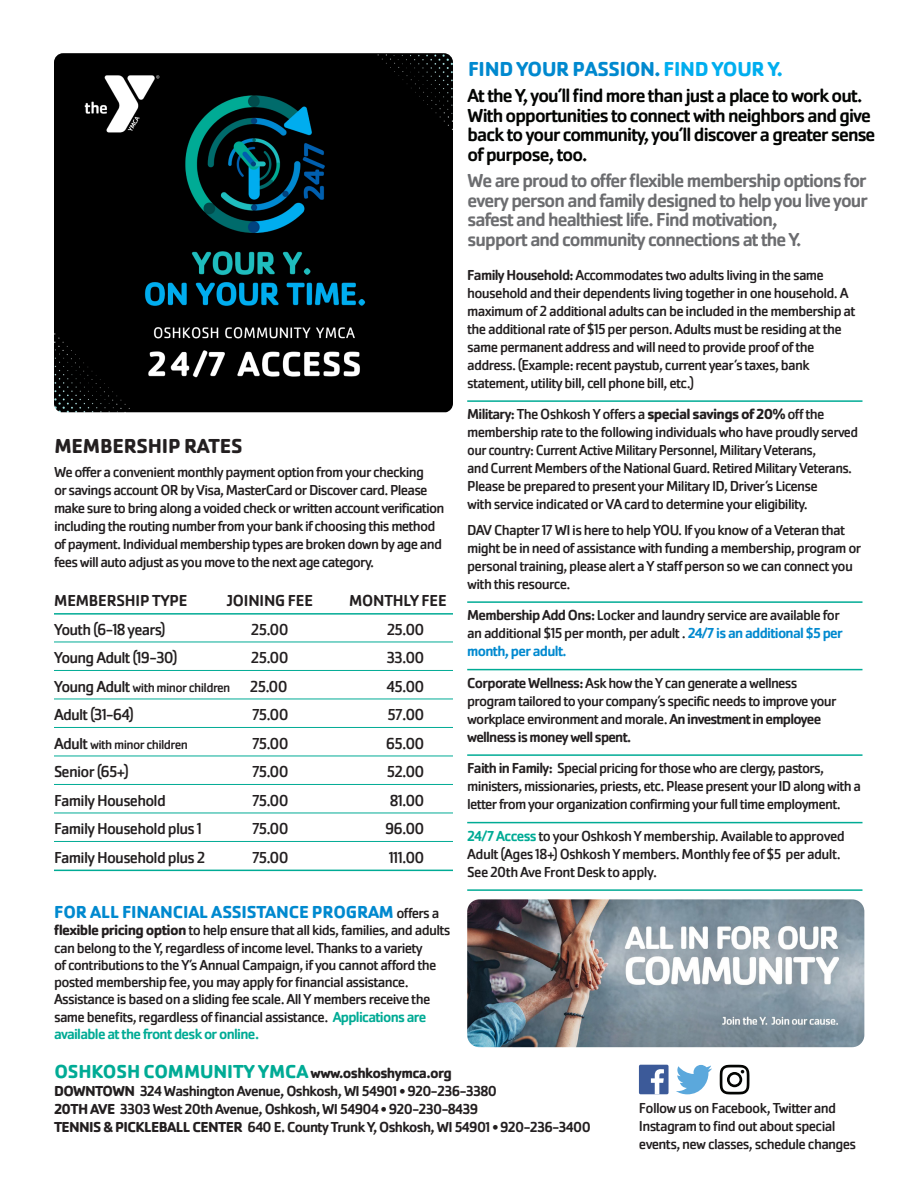
<style>
.page{position:relative;width:918px;height:1188px;background:#fff}
.page>*{position:absolute;margin:0;border:0;box-sizing:border-box;transform-origin:0 0}
.t1{font:700 21px "Cachet Pro";letter-spacing:-.015em;color:#0089cf}
.t2{font:700 21px "Cachet Pro";letter-spacing:-.01em;color:#231f20}
.t3{font:500 19.5px/19.5px "Cachet Pro";letter-spacing:-.045em;color:#6c6d70;text-align:justify}
.t4{font:500 19.5px/19.5px "Cachet Pro";letter-spacing:-.045em;color:#040503}
.t5{font:700 19.5px "Cachet Pro";letter-spacing:-.005em;color:#00ab95}
.t6{font:700 18px "Cachet Pro";letter-spacing:-.01em;color:#0089cf}
.t7{font:16.5px "Cachet Pro";letter-spacing:-.045em;color:#231f20}
.t8{font:500 16.5px "Cachet Pro";letter-spacing:-.01em;color:#231f20}
.t9{font:15px/18px "Cachet Pro";letter-spacing:-.045em;color:#231f20}
.t10{font:500 15px "Cachet Pro";letter-spacing:-.04em;color:#231f20}
.t11{font:13.5px "Cachet Pro";letter-spacing:-.045em;color:#231f20}
.s1{font-size:16.5px}
.s2{font-weight:400;font-size:15px;color:#231f20}
.s3{font-weight:700}
.s4{font-weight:500;color:#00ab95}
.s5{color:#00aeef}
.s6{font-weight:500}
.s7{font-weight:500;color:#0089cf}
.s8{font-size:15px;color:#231f20}
</style>
<div class="page">
<hr style="left:54px;top:613px;width:399px;height:2px;background:#00ab95">
<hr style="left:54px;top:642px;width:399px;height:1px;background:#00ab95">
<hr style="left:54px;top:670px;width:399px;height:1px;background:#00ab95">
<hr style="left:54px;top:699px;width:399px;height:1px;background:#00ab95">
<hr style="left:54px;top:727px;width:399px;height:1px;background:#00ab95">
<hr style="left:54px;top:756px;width:399px;height:1px;background:#00ab95">
<hr style="left:54px;top:784px;width:399px;height:1px;background:#00ab95">
<hr style="left:54px;top:813px;width:399px;height:1px;background:#00ab95">
<hr style="left:54px;top:841px;width:399px;height:1px;background:#00ab95">
<hr style="left:54px;top:870px;width:399px;height:1px;background:#00ab95">
<hr style="left:467px;top:400px;width:395px;height:2px;background:#00ab95">
<hr style="left:467px;top:601px;width:395px;height:2px;background:#00ab95">
<hr style="left:467px;top:669px;width:395px;height:1px;background:#00ab95">
<hr style="left:467px;top:754px;width:395px;height:2px;background:#00ab95">
<hr style="left:467px;top:822px;width:395px;height:1px;background:#00ab95">
<hr style="left:467px;top:889px;width:395px;height:2px;background:#00ab95">
<svg style="left:676px;top:1065px;width:36px;height:29px"></svg>
<div style="left:639px;top:1065px;width:30px;height:29px;background:#3c5a99;border-radius:2px"></div>
<svg style="left:651px;top:1069px;width:13px;height:25px"></svg>
<svg style="left:720px;top:1065px;width:29px;height:29px"></svg>
<img style="left:54px;top:53px;width:399px;height:359px">
<img style="left:467px;top:899px;width:397px;height:148px">
<p class="t2" style="left:54px;top:432px;width:190px">MEMBERSHIP RATES</p>
<p class="t9" style="left:54px;top:464px;width:392px">We offer a convenient monthly payment option from your checking<br>or savings account OR by Visa, MasterCard or Discover card. Please make sure to bring along a voided check or written account verification including the routing number from your bank if choosing this method of payment. Individual membership types are broken down by age and fees will auto adjust as you move to the next age category.</p>
<p class="t8" style="left:54px;top:591px;width:135px">MEMBERSHIP TYPE</p>
<p class="t8" style="left:226px;top:591px;width:88px">JOINING FEE</p>
<p class="t8" style="left:349px;top:591px;width:99px">MONTHLY FEE</p>
<p class="t7" style="left:54px;top:620px;width:113px">Youth (6-18 years)</p>
<p class="t7" style="left:251px;top:620px;width:39px">25.00</p>
<p class="t7" style="left:387px;top:620px;width:39px">25.00</p>
<p class="t7" style="left:54px;top:648px;width:125px">Young Adult (19-30)</p>
<p class="t7" style="left:251px;top:648px;width:39px">25.00</p>
<p class="t7" style="left:387px;top:648px;width:39px">33.00</p>
<p class="t11" style="left:54px;top:680px;width:235px"><span class="s1">Young Adult</span> with minor children <span class="s1">25.00</span></p>
<p class="t7" style="left:387px;top:677px;width:39px">45.00</p>
<p class="t7" style="left:54px;top:705px;width:82px">Adult (31-64)</p>
<p class="t7" style="left:252px;top:705px;width:38px">75.00</p>
<p class="t7" style="left:388px;top:705px;width:38px">57.00</p>
<p class="t11" style="left:54px;top:737px;width:136px"><span class="s1">Adult</span> with minor children</p>
<p class="t7" style="left:252px;top:734px;width:38px">75.00</p>
<p class="t7" style="left:386px;top:734px;width:40px">65.00</p>
<p class="t7" style="left:54px;top:762px;width:77px">Senior (65+)</p>
<p class="t7" style="left:252px;top:762px;width:38px">75.00</p>
<p class="t7" style="left:387px;top:762px;width:39px">52.00</p>
<p class="t7" style="left:54px;top:791px;width:113px">Family Household</p>
<p class="t7" style="left:252px;top:791px;width:38px">75.00</p>
<p class="t7" style="left:390px;top:791px;width:36px">81.00</p>
<p class="t7" style="left:54px;top:819px;width:150px">Family Household plus 1</p>
<p class="t7" style="left:252px;top:819px;width:38px">75.00</p>
<p class="t7" style="left:385px;top:819px;width:41px">96.00</p>
<p class="t7" style="left:54px;top:848px;width:153px">Family Household plus 2</p>
<p class="t7" style="left:252px;top:848px;width:38px">75.00</p>
<p class="t7" style="left:389px;top:848px;width:37px">111.00</p>
<p class="t6" style="left:54px;top:901px;width:387px">FOR ALL FINANCIAL ASSISTANCE PROGRAM <span class="s2">offers a</span></p>
<p class="t9" style="left:54px;top:922px;width:398px;line-height:17.2px"><span class="s3">flexible pricing option</span> to help ensure that all kids, families, and adults can belong to the Y, regardless of income level. Thanks to a variety<br>of contributions to the Y’s Annual Campaign, if you cannot afford the posted membership fee, you may apply for financial assistance.</p>
<p class="t9" style="left:54px;top:991px;width:378px;line-height:17.2px">Assistance is based on a sliding fee scale. All Y members receive the same benefits, regardless of financial assistance. <span class="s4">Applications are available at the front desk or online.</span></p>
<p class="t1" style="left:468px;top:56px;width:316px">FIND YOUR PASSION. <span class="s5">FIND YOUR Y.</span></p>
<p class="t4" style="left:468px;top:86px;width:409px">At the Y, you’ll find more than just a place to work out.<br>With opportunities to connect with neighbors and give back to your community, you’ll discover a greater sense of purpose, too.</p>
<p class="t3" style="left:468px;top:171px;width:402px">We are proud to offer flexible membership options for every person and family designed to help you live your safest and healthiest life. Find motivation,</p>
<p class="t3" style="left:468px;top:230px;width:336px">support and community connections at the Y.</p>
<p class="t9" style="left:467px;top:266px;width:390px"><span class="s6">Family Household:</span> Accommodates two adults living in the same household and their dependents living together in one household. A maximum of 2 additional adults can be included in the membership at the additional rate of $15 per person. Adults must be residing at the same permanent address and will need to provide proof of the address. (Example: recent paystub, current year’s taxes, bank statement, utility bill, cell phone bill, etc.)</p>
<p class="t9" style="left:467px;top:406px;width:392px"><span class="s6">Military:</span> The Oshkosh Y offers a <span class="s3">special savings of 20%</span> off the membership rate to the following individuals who have proudly served our country: Current Active Military Personnel, Military Veterans,<br>and Current Members of the National Guard. Retired Military Veterans.<br>Please be prepared to present your Military ID, Driver’s License<br>with service indicated or VA card to determine your eligibility.</p>
<p class="t9" style="left:467px;top:521px;width:396px">DAV Chapter 17 WI is here to help YOU. If you know of a Veteran that might be in need of assistance with funding a membership, program or personal training, please alert a Y staff person so we can connect you with this resource.</p>
<p class="t9" style="left:467px;top:607px;width:377px"><span class="s6">Membership Add Ons:</span> Locker and laundry service are available for an additional $15 per month, per adult . <span class="s7">24/7 is an additional $5 per month, per adult.</span></p>
<p class="t9" style="left:467px;top:674px;width:371px"><span class="s6">Corporate Wellness:</span> Ask how the Y can generate a wellness program tailored to your company’s specific needs to improve your workplace environment and morale. <span class="s6">An investment in employee wellness is money well spent.</span></p>
<p class="t9" style="left:467px;top:760px;width:395px"><span class="s6">Faith in Family:</span> Special pricing for those who are clergy, pastors, ministers, missionaries, priests, etc. Please present your ID along with a letter from your organization confirming your full time employment.</p>
<p class="t9" style="left:467px;top:827px;width:379px"><span class="s4">24/7 Access</span> to your Oshkosh Y membership. Available to approved<br>Adult (Ages 18+) Oshkosh Y members. Monthly fee of $5 per adult.<br>See 20th Ave Front Desk to apply.</p>
<p class="t5" style="left:54px;top:1059px;width:399px">OSHKOSH COMMUNITY YMCA <span class="s8">www.oshkoshymca.org</span></p>
<p class="t10" style="left:54px;top:1082px;width:444px"><span class="s3">DOWNTOWN</span> 324 Washington Avenue, Oshkosh, WI 54901 • 920-236-3380</p>
<p class="t10" style="left:54px;top:1100px;width:426px"><span class="s3">20TH AVE</span> 3303 West 20th Avenue, Oshkosh, WI 54904 • 920-230-8439</p>
<p class="t10" style="left:54px;top:1118px;width:538px"><span class="s3">TENNIS &amp; PICKLEBALL CENTER</span> 640 E. County Trunk Y, Oshkosh, WI 54901 • 920-236-3400</p>
<p class="t9" style="left:639px;top:1099px;width:219px">Follow us on Facebook, Twitter and<br>Instagram to find out about special events, new classes, schedule changes</p>
</div>
